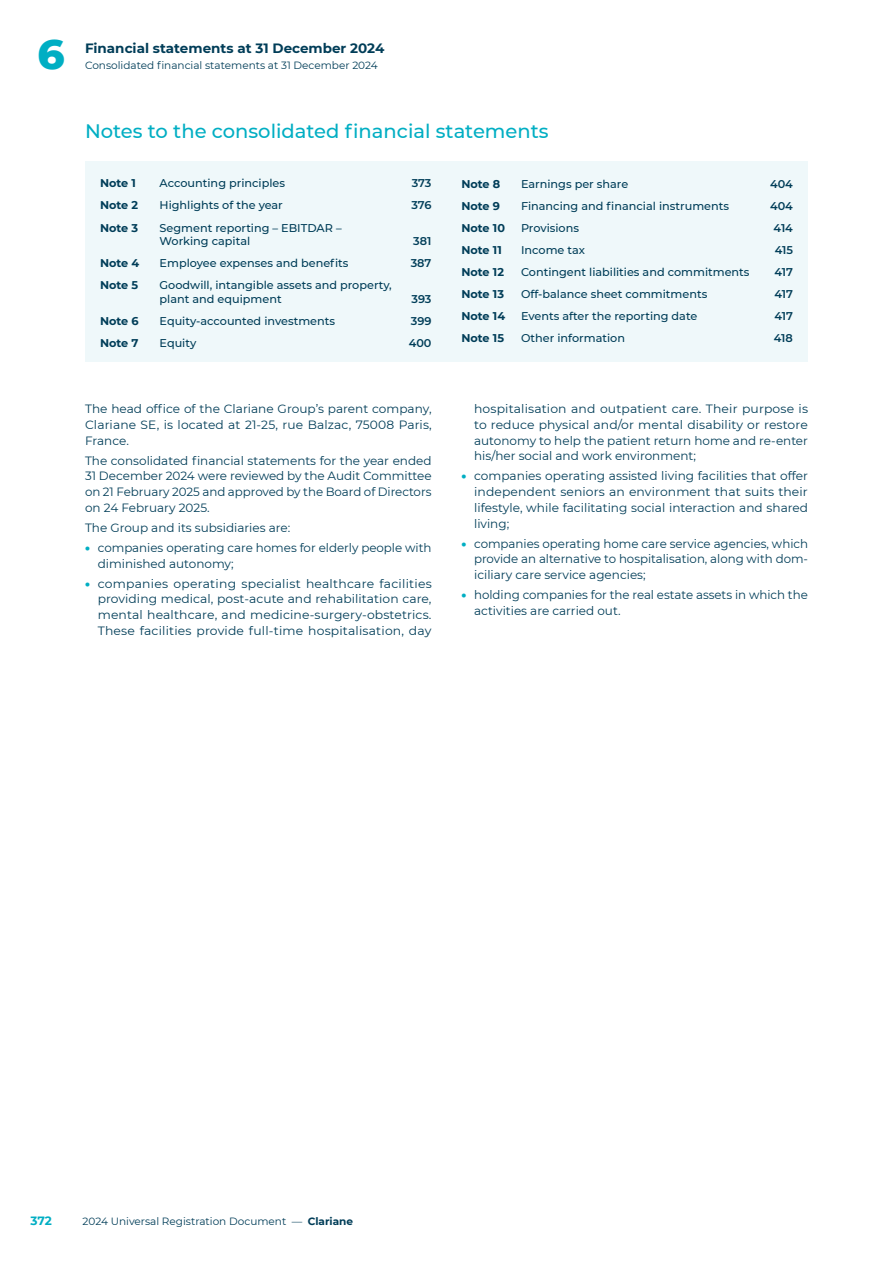
<style>
.page{position:relative;width:893px;height:1263px;background:#fff}
.page>*{position:absolute;margin:0;border:0;box-sizing:border-box;transform-origin:0 0}
.t1{font:800 42px "Montserrat";color:#00aec3}
.t2{font:500 19.5px "Montserrat";color:#00aec3}
.t3{font:700 13.5px "Montserrat";color:#003d58}
.t4{font:12px/15.8px "Montserrat";color:#003d58;text-align:justify}
.t5{font:700 12px "Montserrat";color:#00aec3}
.t6{font:500 11.25px/13.5px "Montserrat";color:#003d58}
.t7{font:700 11.25px "Montserrat";color:#003d58}
.t8{font:600 11.25px "Montserrat";color:#003d58}
.t9{font:10.5px "Montserrat";color:#003d58}
.s1{font-weight:900;color:#00aec3}
.s2{font-weight:700}
</style>
<div class="page">
<div style="left:85px;top:162px;width:723px;height:200px;background:#eff8fa"></div>
<h1 class="t1" style="left:37px;top:24px;width:29px">6</h1>
<p class="t3" style="left:85px;top:38px;width:301px">Financial statements at 31 December 2024</p>
<p class="t9" style="left:85px;top:58px;width:79px">Consolidated financialstatementsat31December202</p>
<h2 class="t2" style="left:85px;top:117px;width:465px">Notes to the consolidated financial statements</h2>
<p class="t7" style="left:100px;top:175px;width:37px">Note 1</p>
<p class="t6" style="left:160px;top:176px;width:127px">Accounting principles</p>
<p class="t8" style="left:412px;top:175px;width:21px">373</p>
<p class="t7" style="left:100px;top:197px;width:40px">Note 2</p>
<p class="t6" style="left:160px;top:198px;width:125px">Highlights of the year</p>
<p class="t8" style="left:411px;top:198px;width:22px">376</p>
<p class="t7" style="left:100px;top:219px;width:40px">Note 3</p>
<p class="t6" style="left:160px;top:220px;width:184px">Segment reporting – EBITDAR –<br>Working capital</p>
<p class="t8" style="left:413px;top:233px;width:20px">381</p>
<p class="t7" style="left:100px;top:255px;width:41px">Note 4</p>
<p class="t6" style="left:160px;top:256px;width:191px">Employee expenses and benefits</p>
<p class="t8" style="left:411px;top:255px;width:22px">387</p>
<p class="t7" style="left:100px;top:277px;width:40px">Note 5</p>
<p class="t6" style="left:160px;top:278px;width:234px">Goodwill, intangible assets and property, plant and equipment</p>
<p class="t8" style="left:411px;top:291px;width:22px">393</p>
<p class="t7" style="left:100px;top:312px;width:40px">Note 6</p>
<p class="t6" style="left:160px;top:313px;width:177px">Equity-accounted investments</p>
<p class="t8" style="left:411px;top:313px;width:22px">399</p>
<p class="t7" style="left:100px;top:334px;width:40px">Note 7</p>
<p class="t6" style="left:160px;top:335px;width:38px">Equity</p>
<p class="t8" style="left:409px;top:335px;width:24px">400</p>
<p class="t7" style="left:461px;top:175px;width:40px">Note 8</p>
<p class="t6" style="left:521px;top:176px;width:109px">Earnings per share</p>
<p class="t8" style="left:770px;top:176px;width:24px">404</p>
<p class="t7" style="left:461px;top:197px;width:40px">Note 9</p>
<p class="t6" style="left:521px;top:198px;width:210px">Financing and financial instruments</p>
<p class="t8" style="left:770px;top:198px;width:24px">404</p>
<p class="t7" style="left:461px;top:219px;width:45px">Note 10</p>
<p class="t6" style="left:521px;top:220px;width:60px">Provisions</p>
<p class="t8" style="left:774px;top:220px;width:21px">414</p>
<p class="t7" style="left:461px;top:241px;width:42px">Note 11</p>
<p class="t6" style="left:521px;top:242px;width:66px">Income tax</p>
<p class="t8" style="left:775px;top:242px;width:20px">415</p>
<p class="t7" style="left:461px;top:263px;width:44px">Note 12</p>
<p class="t6" style="left:521px;top:264px;width:230px">Contingent liabilities and commitments</p>
<p class="t8" style="left:774px;top:264px;width:20px">417</p>
<p class="t7" style="left:461px;top:285px;width:44px">Note 13</p>
<p class="t6" style="left:521px;top:286px;width:188px">Off-balance sheet commitments</p>
<p class="t8" style="left:774px;top:286px;width:20px">417</p>
<p class="t7" style="left:461px;top:307px;width:45px">Note 14</p>
<p class="t6" style="left:521px;top:308px;width:178px">Events after the reporting date</p>
<p class="t8" style="left:774px;top:308px;width:20px">417</p>
<p class="t7" style="left:461px;top:329px;width:44px">Note 15</p>
<p class="t6" style="left:521px;top:330px;width:105px">Other information</p>
<p class="t8" style="left:774px;top:330px;width:20px">418</p>
<p class="t4" style="left:85px;top:400px;width:348px">The head office of the Clariane Group’s parent company, Clariane SE, is located at 21-25, rue Balzac, 75008 Paris, France.</p>
<p class="t4" style="left:85px;top:452px;width:348px">The consolidated financial statements for the year ended 31 December 2024 were reviewed by the Audit Committee on 21 February 2025 and approved by the Board of Directors on 24 February 2025.</p>
<p class="t4" style="left:85px;top:519px;width:207px">The Group and its subsidiaries are:</p>
<p class="t4" style="left:98px;top:539px;width:335px;text-indent:-13px"><span class="s1">•</span> companies operating care homes for elderly people with diminished autonomy;</p>
<p class="t4" style="left:98px;top:575px;width:335px;text-indent:-13px"><span class="s1">•</span> companies operating specialist healthcare facilities providing medical, post-acute and rehabilitation care, mental healthcare, and medicine-surgery-obstetrics.<br>These facilities provide full-time hospitalisation, day</p>
<p class="t4" style="left:474px;top:400px;width:335px">hospitalisation and outpatient care. Their purpose is to reduce physical and/or mental disability or restore autonomy to help the patient return home and re-enter his/her social and work environment;</p>
<p class="t4" style="left:474px;top:468px;width:335px;text-indent:-13px"><span class="s1">•</span> companies operating assisted living facilities that offer independent seniors an environment that suits their lifestyle, while facilitating social interaction and shared living;</p>
<p class="t4" style="left:474px;top:535px;width:335px;text-indent:-13px"><span class="s1">•</span> companies operating home care service agencies, which provide an alternative to hospitalisation, along with dom&shy;iciliary care service agencies;</p>
<p class="t4" style="left:474px;top:586px;width:335px;text-indent:-13px"><span class="s1">•</span> holding companies for the real estate assets in which the activities are carried out.</p>
<p class="t5" style="left:30px;top:1212px;width:23px">372</p>
<p class="t9" style="left:82px;top:1214px;width:272px">2024 Universal Registration Document — <span class="s2">Clariane</span></p>
</div>
